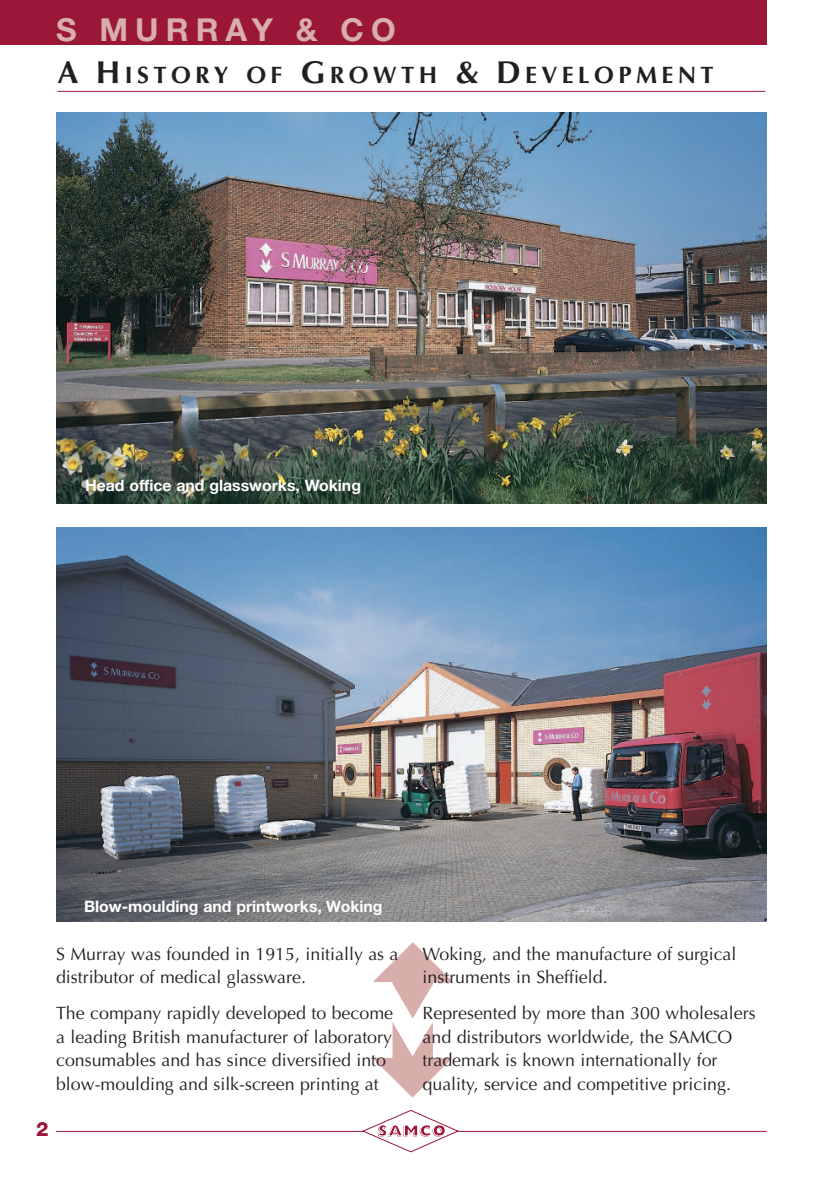
<style>
.page{position:relative;width:834px;height:1191px;background:#fff}
.page>*{position:absolute;margin:0;border:0;box-sizing:border-box;transform-origin:0 0}
.t1{font:700 31.68px "Helvetica Neue";letter-spacing:.22em;color:#d8aeaa}
.t2{font:700 23.8px "Optima";letter-spacing:.185em;color:#231f20}
.t3{font:800 19.78px "Helvetica Neue";color:#9b1737}
.t4{font:17.85px/23.8px "Optima";color:#231f20}
.t5{font:700 15.75px "Helvetica Neue";color:#fff}
.s1{font-size:31.68px}
</style>
<div class="page">
<img style="left:372px;top:942px;width:81px;height:156px">
<div style="left:0;top:0;width:766px;height:45px;background:#9b1737"></div>
<hr style="left:56px;top:1131px;width:710px;height:1px;background:#9b1737">
<hr style="left:57px;top:91px;width:708px;height:1px;background:#9b1737">
<svg style="left:362px;top:1110px;width:97px;height:42px"></svg>
<img style="left:56px;top:112px;width:710px;height:391px">
<img style="left:56px;top:527px;width:710px;height:394px">
<h1 class="t1" style="left:56px;top:18px;width:341px">S MURRAY &amp; CO</h1>
<h2 class="t2" style="left:57px;top:65px;width:657px"><span class="s1">A H</span>ISTORY OF <span class="s1">G</span>ROWTH <span class="s1">&amp; D</span>EVELOPMENT</h2>
<p class="t5" style="left:85px;top:480px;width:277px">Head office and glassworks, Woking</p>
<p class="t5" style="left:84px;top:900px;width:300px">Blow-moulding and printworks, Woking</p>
<p class="t4" style="left:56px;top:943px;width:344px">S Murray was founded in 1915, initially as a distributor of medical glassware.</p>
<p class="t4" style="left:56px;top:1002px;width:338px">The company rapidly developed to become a leading British manufacturer of laboratory consumables and has since diversified into blow-moulding and silk-screen printing at</p>
<p class="t3" style="left:36px;top:1121px;width:14px">2</p>
<p class="t4" style="left:422px;top:943px;width:315px">Woking, and the manufacture of surgical instruments in Sheffield.</p>
<p class="t4" style="left:422px;top:1002px;width:334px">Represented by more than 300 wholesalers and distributors worldwide, the SAMCO trademark is known internationally for quality, service and competitive pricing.</p>
</div>
